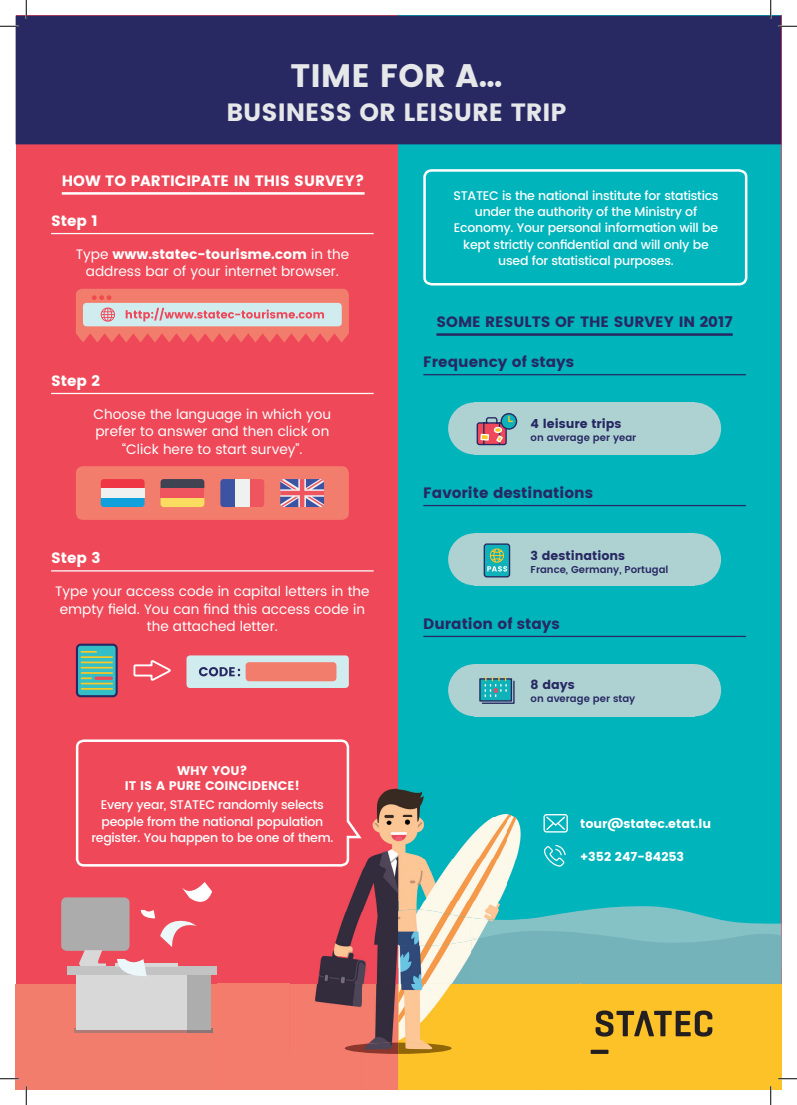
<style>
.page{position:relative;width:797px;height:1105px;background:#fff}
.page>*{position:absolute;margin:0;border:0;box-sizing:border-box;transform-origin:0 0}
.t1{font:32.5px "Poppins";color:#e6e7e9}
.t2{font:25px "Poppins";color:#e6e7e9}
.t3{font:15px "Poppins";color:#282863}
.t4{font:15px "Poppins";color:#fff}
.t5{font:13.75px/17.5px "Poppins";color:#fff;text-align:center}
.t6{font:500 12.5px/16.2px "Poppins";letter-spacing:-.02em;color:#fff;text-align:center}
.t7{font:12.5px/15px "Poppins";color:#fff;text-align:center}
.t8{font:12.5px "Poppins";color:#282863}
.t9{font:600 10px "Poppins";color:#282863}
.s1{font-style:inherit}
</style>
<div class="page">
<div style="left:16px;top:16px;width:765px;height:1073px;background:#ef4959"></div>
<div style="left:398px;top:16px;width:383px;height:1063px;background:#00b4bc"></div>
<div style="left:398px;top:984px;width:383px;height:105px;background:#fcc228"></div>
<div style="left:16px;top:16px;width:765px;height:128px;background:#282863"></div>
<div style="left:16px;top:984px;width:382px;height:105px;background:#f37d6d"></div>
<hr style="left:74px;top:1029px;width:113px;height:4px;background:#b17a74">
<hr style="left:187px;top:1029px;width:26px;height:4px;background:#8a7677">
<div style="left:61px;top:897px;width:68px;height:54px;background:#acacac;border-radius:5px"></div>
<svg style="left:78px;top:950px;width:28px;height:17px"></svg>
<div style="left:76px;top:974px;width:111px;height:56px;background:#d8d8d8"></div>
<div style="left:187px;top:974px;width:24px;height:56px;background:#aeadad"></div>
<div style="left:67px;top:967px;width:150px;height:8px;background:#c3c3c3"></div>
<svg style="left:140px;top:882px;width:72px;height:65px"></svg>
<hr style="left:115px;top:963px;width:63px;height:3px;background:#d8d8d8">
<svg style="left:115px;top:959px;width:32px;height:17px"></svg>
<img style="left:332px;top:788px;width:66px;height:168px">
<img style="left:217px;top:956px;width:109px;height:28px">
<img style="left:326px;top:956px;width:71px;height:28px">
<img style="left:398px;top:789px;width:169px;height:117px">
<img style="left:315px;top:984px;width:137px;height:65px">
<svg style="left:398px;top:906px;width:383px;height:78px;background:#7dbcbd"></svg>
<img style="left:398px;top:940px;width:73px;height:44px">
<div style="left:471px;top:931px;width:109px;height:53px;background:#75b3ba"></div>
<img style="left:345px;top:1042px;width:106px;height:12px">
<hr style="left:436px;top:333px;width:296px;height:3px;background:#282863">
<svg style="left:75px;top:739px;width:289px;height:129px"></svg>
<svg style="left:423px;top:169px;width:325px;height:117px"></svg>
<svg style="left:595px;top:1010px;width:117px;height:26px"></svg>
<hr style="left:590px;top:1050px;width:18px;height:4px;background:#231f20">
<hr style="left:62px;top:192px;width:302px;height:3px;background:#fff">
<svg style="left:543px;top:814px;width:25px;height:18px"></svg>
<svg style="left:544px;top:845px;width:21px;height:22px"></svg>
<hr style="left:51px;top:233px;width:322px;height:1px;background:#fff">
<svg style="left:77px;top:645px;width:40px;height:51px"></svg>
<div style="left:76px;top:644px;width:42px;height:53px;border:2px solid #262862;border-radius:4px"></div>
<svg style="left:81px;top:651px;width:15px;height:2px"></svg>
<hr style="left:81px;top:656px;width:31px;height:2px;background:#fcc722">
<hr style="left:81px;top:661px;width:31px;height:2px;background:#fcc722">
<hr style="left:81px;top:667px;width:31px;height:1px;background:#fcc722">
<hr style="left:81px;top:672px;width:31px;height:2px;background:#fcc722">
<svg style="left:81px;top:677px;width:10px;height:2px"></svg>
<hr style="left:96px;top:677px;width:15px;height:3px;background:#ef485b">
<hr style="left:81px;top:683px;width:31px;height:1px;background:#fcc722">
<hr style="left:81px;top:688px;width:31px;height:2px;background:#fcc722">
<svg style="left:133px;top:660px;width:38px;height:21px"></svg>
<div style="left:186px;top:655px;width:163px;height:33px;background:#d1ecee;border-radius:4px"></div>
<div style="left:245px;top:662px;width:91px;height:19px;background:#f37d6d;border-radius:4px"></div>
<svg style="left:199px;top:667px;width:41px;height:9px"></svg>
<hr style="left:51px;top:570px;width:322px;height:1px;background:#fff">
<div style="left:76px;top:466px;width:273px;height:54px;background:#f37d6d;border-radius:7px"></div>
<svg style="left:160px;top:498px;width:44px;height:9px"></svg>
<svg style="left:160px;top:479px;width:44px;height:9px"></svg>
<div style="left:160px;top:488px;width:44px;height:10px;background:#ef555f"></div>
<svg style="left:101px;top:498px;width:43px;height:9px"></svg>
<svg style="left:101px;top:479px;width:43px;height:9px"></svg>
<div style="left:101px;top:488px;width:43px;height:10px;background:#eff0f0"></div>
<svg style="left:220px;top:479px;width:15px;height:28px"></svg>
<svg style="left:249px;top:479px;width:15px;height:28px"></svg>
<div style="left:235px;top:479px;width:14px;height:28px;background:#eff0f0"></div>
<svg style="left:280px;top:479px;width:44px;height:28px"></svg>
<hr style="left:51px;top:393px;width:322px;height:1px;background:#fff">
<hr style="left:423px;top:374px;width:323px;height:1px;background:#282863">
<div style="left:474px;top:402px;width:220px;height:53px;background:#aed2d2"></div>
<div style="left:448px;top:402px;width:53px;height:53px;background:#aed2d2;border-radius:50%"></div>
<div style="left:668px;top:402px;width:53px;height:53px;background:#aed2d2;border-radius:50%"></div>
<div style="left:500px;top:413px;width:17px;height:17px;border:1px solid #262862;border-radius:50%"></div>
<svg style="left:476px;top:415px;width:38px;height:31px"></svg>
<hr style="left:423px;top:636px;width:323px;height:1px;background:#282863">
<div style="left:474px;top:664px;width:220px;height:52px;background:#aed2d2"></div>
<div style="left:448px;top:664px;width:53px;height:52px;background:#aed2d2;border-radius:50%"></div>
<div style="left:668px;top:664px;width:53px;height:52px;background:#aed2d2;border-radius:50%"></div>
<svg style="left:479px;top:678px;width:2px;height:24px"></svg>
<svg style="left:481px;top:677px;width:34px;height:27px"></svg>
<hr style="left:423px;top:505px;width:323px;height:1px;background:#282863">
<div style="left:474px;top:533px;width:220px;height:52px;background:#aed2d2"></div>
<div style="left:448px;top:533px;width:53px;height:52px;background:#aed2d2;border-radius:50%"></div>
<div style="left:668px;top:533px;width:53px;height:52px;background:#aed2d2;border-radius:50%"></div>
<div style="left:484px;top:544px;width:25px;height:33px;background:#0eb2b8;border-radius:2px"></div>
<div style="left:483px;top:543px;width:27px;height:34px;border:1px solid #262862;border-radius:2px"></div>
<svg style="left:487px;top:548px;width:20px;height:24px"></svg>
<svg style="left:76px;top:289px;width:273px;height:53px;background:#e69d98"></svg>
<svg style="left:0;top:25px;width:19px;height:2px"></svg>
<svg style="left:778px;top:25px;width:19px;height:2px"></svg>
<svg style="left:0;top:1078px;width:19px;height:1px"></svg>
<svg style="left:778px;top:1078px;width:19px;height:1px"></svg>
<svg style="left:25px;top:0;width:2px;height:19px"></svg>
<svg style="left:25px;top:1086px;width:2px;height:19px"></svg>
<svg style="left:770px;top:0;width:1px;height:19px"></svg>
<svg style="left:770px;top:1086px;width:1px;height:19px"></svg>
<h1 class="t1" style="left:290px;top:57px;width:213px">TIME FOR A…</h1>
<h2 class="t2" style="left:226px;top:97px;width:341px">BUSINESS OR LEISURE TRIP</h2>
<p class="t4" style="left:62px;top:172px;width:304px">HOW TO PARTICIPATE IN THIS SURVEY?</p>
<p class="t4" style="left:51px;top:212px;width:48px">Step 1</p>
<p class="t5" style="left:76px;top:246px;width:275px">Type <span class="s1">www.statec-tourisme.com</span> in the address bar of your internet browser.</p>
<p class="t4" style="left:51px;top:372px;width:50px">Step 2</p>
<p class="t5" style="left:93px;top:406px;width:239px">Choose the language in which you prefer to answer and then click on “Click here to start survey”.</p>
<p class="t4" style="left:51px;top:549px;width:51px">Step 3</p>
<p class="t5" style="left:55px;top:583px;width:316px">Type your access code in capital letters in the empty field. You can find this access code in the attached letter.</p>
<p class="t7" style="left:125px;top:763px;width:177px">WHY YOU?<br>IT IS A PURE COINCIDENCE!</p>
<p class="t6" style="left:91px;top:797px;width:243px">Every year, STATEC randomly selects people from the national population register. You happen to be one of them.</p>
<p class="t6" style="left:453px;top:188px;width:267px">STATEC is the national institute for statistics under the authority of the Ministry of Economy. Your personal information will be kept strictly confidential and will only be used for statistical purposes.</p>
<p class="t3" style="left:436px;top:313px;width:298px">SOME RESULTS OF THE SURVEY IN 2017</p>
<p class="t3" style="left:423px;top:353px;width:152px">Frequency of stays</p>
<p class="t8" style="left:530px;top:416px;width:92px">4 leisure trips</p>
<p class="t9" style="left:530px;top:429px;width:107px">on average per year</p>
<p class="t3" style="left:423px;top:484px;width:171px">Favorite destinations</p>
<p class="t8" style="left:530px;top:548px;width:96px">3 destinations</p>
<p class="t9" style="left:530px;top:561px;width:139px">France, Germany, Portugal</p>
<p class="t3" style="left:423px;top:615px;width:138px">Duration of stays</p>
<p class="t8" style="left:530px;top:678px;width:46px">8 days</p>
<p class="t9" style="left:530px;top:691px;width:106px">on average per stay</p>
<p class="t7" style="left:580px;top:816px;width:132px">tour@statec.etat.lu</p>
<p class="t7" style="left:580px;top:849px;width:105px">+352 247-84253</p>
</div>
